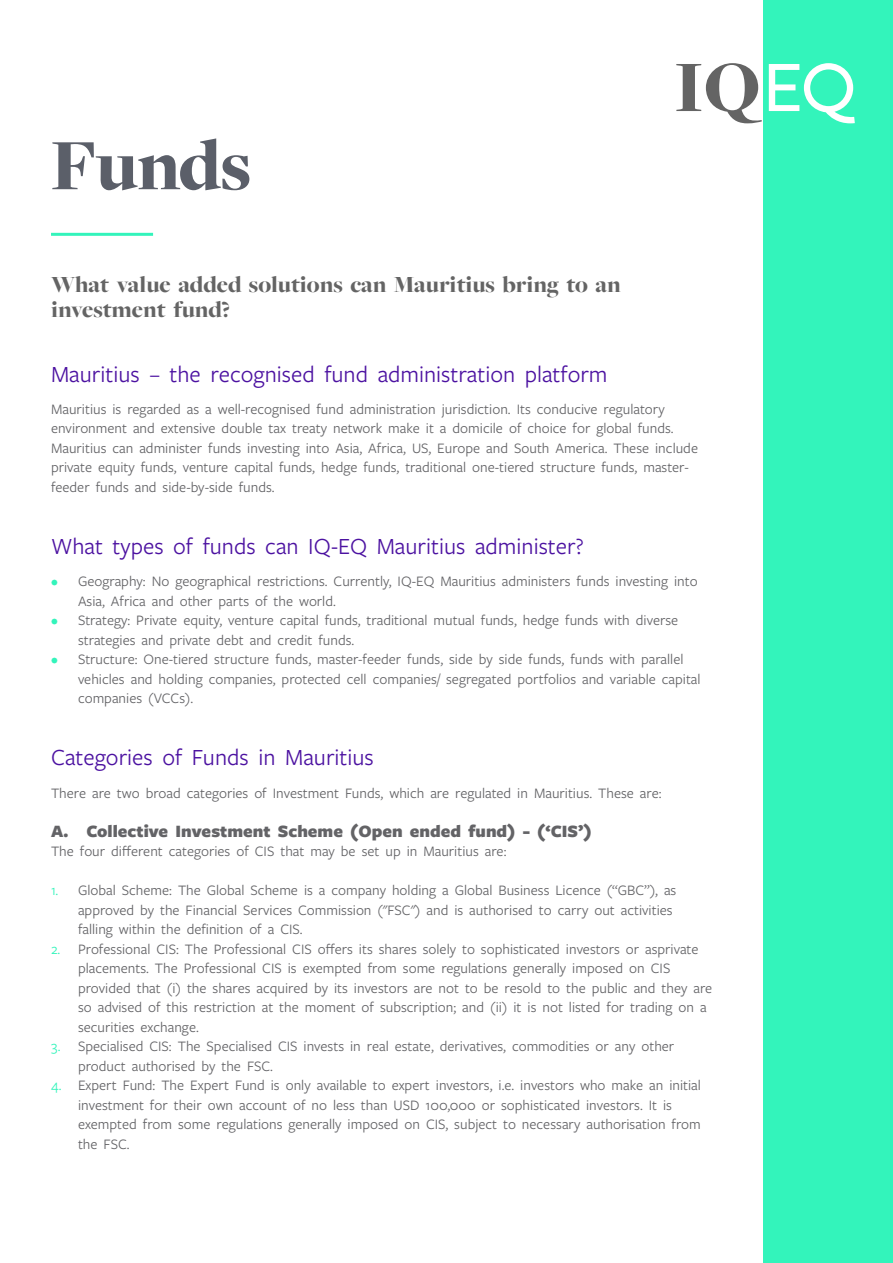
<style>
.page{position:relative;width:893px;height:1263px;background:#fff}
.page>*{position:absolute;margin:0;border:0;box-sizing:border-box;transform-origin:0 0}
.t1{font:900 75px "Freight Disp Pro";letter-spacing:-.01em;color:#5b5f69}
.Body_copy{font:24px "Freight Sans Pro";color:#4c12a1}
.Body_copy-2{font:900 24px/25.5px "Freight Big Pro";color:#646464}
.Body_copy-3{font:900 18px "Freight Sans Pro";color:#636366}
.Body_copy-4{font:15px/19.5px "Freight Sans Pro";color:#636366}
.s1{color:#33f4bb}
</style>
<div class="page">
<div style="left:763px;top:0;width:130px;height:1263px;background:#33f4bb"></div>
<svg style="left:676px;top:63px;width:86px;height:60px"></svg>
<svg style="left:769px;top:63px;width:86px;height:60px"></svg>
<hr style="left:51px;top:233px;width:102px;height:3px;background:#33f4bb">
<p class="t1" style="left:51px;top:116px;width:202px">Funds</p>
<p class="Body_copy-2" style="left:51px;top:271px;width:571px">What value added solutions can Mauritius bring to an investment fund?</p>
<p class="Body_copy" style="left:51px;top:358px;width:558px">Mauritius – the recognised fund administration platform</p>
<p class="Body_copy-4" style="left:51px;top:398px;width:624px">Mauritius is regarded as a well-recognised fund administration jurisdiction. Its conducive regulatory environment and extensive double tax treaty network make it a domicile of choice for global funds.</p>
<p class="Body_copy-4" style="left:51px;top:437px;width:648px">Mauritius can administer funds investing into Asia, Africa, US, Europe and South America. These include private equity funds, venture capital funds, hedge funds, traditional one-tiered structure funds, master&shy;feeder funds and side-by-side funds.</p>
<p class="Body_copy" style="left:51px;top:530px;width:534px">What types of funds can IQ-EQ Mauritius administer?</p>
<p class="Body_copy-4" style="left:78px;top:571px;width:621px;text-indent:-27px"><span class="s1">•</span> Geography: No geographical restrictions. Currently, IQ-EQ Mauritius administers funds investing into<br>Asia, Africa and other parts of the world.</p>
<p class="Body_copy-4" style="left:78px;top:610px;width:602px;text-indent:-27px"><span class="s1">•</span> Strategy: Private equity, venture capital funds, traditional mutual funds, hedge funds with diverse strategies and private debt and credit funds.</p>
<p class="Body_copy-4" style="left:78px;top:649px;width:624px;text-indent:-27px"><span class="s1">•</span> Structure: One-tiered structure funds, master-feeder funds, side by side funds, funds with parallel vehicles and holding companies, protected cell companies/ segregated portfolios and variable capital companies (VCCs).</p>
<p class="Body_copy" style="left:51px;top:741px;width:324px">Categories of Funds in Mauritius</p>
<p class="Body_copy-4" style="left:51px;top:782px;width:612px">There are two broad categories of Investment Funds, which are regulated in Mauritius. These are:</p>
<p class="Body_copy-3" style="left:51px;top:818px;width:542px">A. Collective Investment Scheme (Open ended fund) - (‘CIS’)</p>
<p class="Body_copy-4" style="left:51px;top:841px;width:457px">The four different categories of CIS that may be set up in Mauritius are:</p>
<p class="Body_copy-4" style="left:78px;top:880px;width:600px;text-indent:-27px"><span class="s1">1.</span> Global Scheme: The Global Scheme is a company holding a Global Business Licence (“GBC”), as approved by the Financial Services Commission ("FSC") and is authorised to carry out activities falling within the definition of a CIS.</p>
<p class="Body_copy-4" style="left:78px;top:938px;width:636px;text-indent:-27px"><span class="s1">2.</span> Professional CIS: The Professional CIS offers its shares solely to sophisticated investors or asprivate placements. The Professional CIS is exempted from some regulations generally imposed on CIS provided that (i) the shares acquired by its investors are not to be resold to the public and they are so advised of this restriction at the moment of subscription; and (ii) it is not listed for trading on a securities exchange.</p>
<p class="Body_copy-4" style="left:78px;top:1036px;width:598px;text-indent:-27px"><span class="s1">3.</span> Specialised CIS: The Specialised CIS invests in real estate, derivatives, commodities or any other product authorised by the FSC.</p>
<p class="Body_copy-4" style="left:78px;top:1075px;width:624px;text-indent:-27px"><span class="s1">4.</span> Expert Fund: The Expert Fund is only available to expert investors, i.e. investors who make an initial investment for their own account of no less than USD 100,000 or sophisticated investors. It is exempted from some regulations generally imposed on CIS, subject to necessary authorisation from the FSC.</p>
</div>
